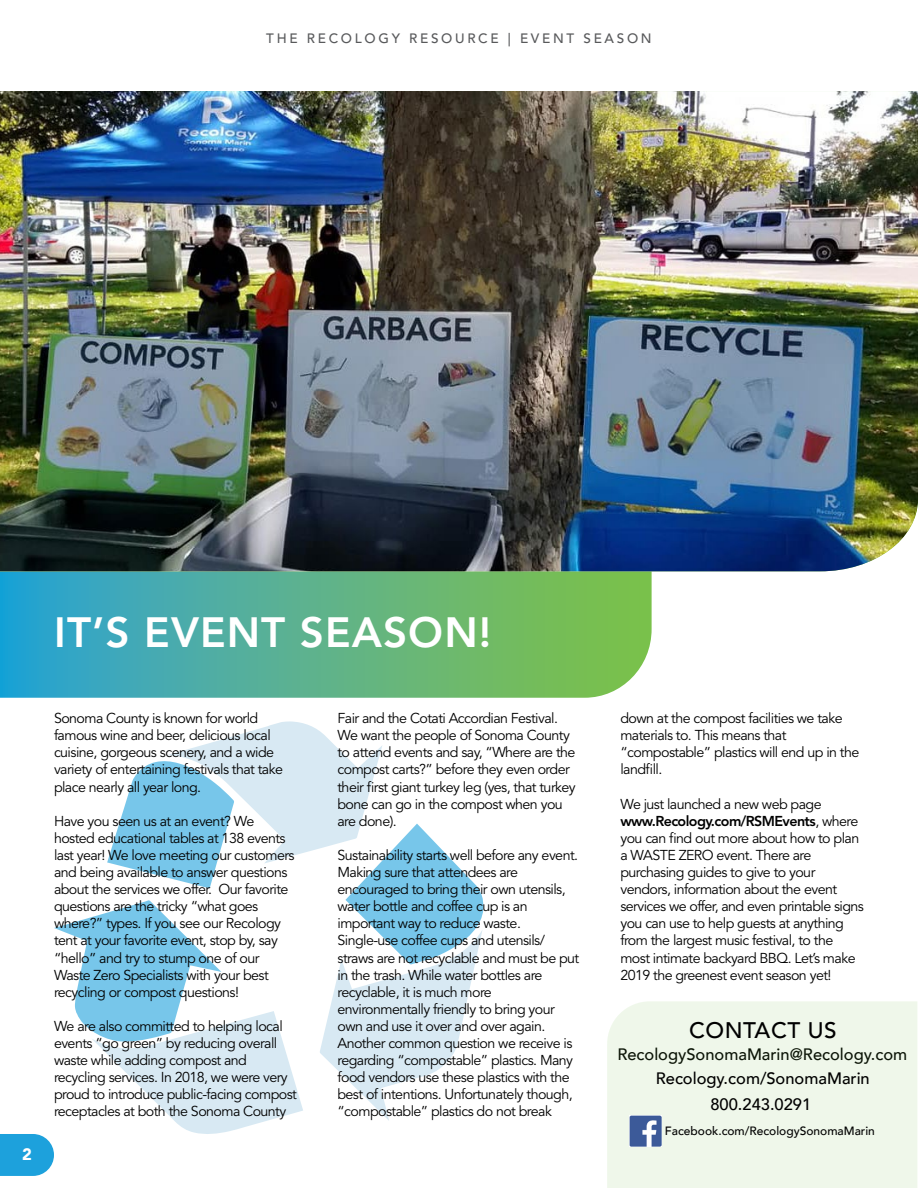
<style>
.page{position:relative;width:918px;height:1188px;background:#fff}
.page>*{position:absolute;margin:0;border:0;box-sizing:border-box;transform-origin:0 0}
.t1{font:800 42px "Avenir LT Std";letter-spacing:.025em;color:#fff}
.t2{font:500 22.5px "Avenir";letter-spacing:.025em;color:#000}
.t3{font:500 16.5px/23.5px "Avenir";color:#000;text-align:center}
.t4{font:900 16.5px "Avenir";color:#fff}
.t5{font:14.25px/17.1px "Avenir LT Std";letter-spacing:-.04em;color:#000}
.t6{font:500 13.5px "Avenir LT Std";letter-spacing:.2em;color:#58595b}
.t7{font:500 12px "Avenir";color:#000}
.s1{font-weight:800}
</style>
<div class="page">
<svg style="left:0;top:721px;width:484px;height:455px"></svg>
<svg style="left:0;top:571px;width:652px;height:127px;background:#5ab28d"></svg>
<img style="left:0;top:91px;width:918px;height:480px">
<div style="left:607px;top:1001px;width:310px;height:187px;background:#eff7ea"></div>
<img style="left:629px;top:1116px;width:32px;height:30px">
<p class="t6" style="left:266px;top:30px;width:387px">THE RECOLOGY RESOURCE | EVENT SEASON</p>
<h1 class="t1" style="left:54px;top:608px;width:438px">IT’S EVENT SEASON!</h1>
<p class="t4" style="left:22px;top:1140px;width:11px">2</p>
<p class="t5" style="left:54px;top:710px;width:231px">Sonoma County is known for world famous wine and beer, delicious local cuisine, gorgeous scenery, and a wide variety of entertaining festivals that take place nearly all year long.</p>
<p class="t5" style="left:54px;top:813px;width:242px">Have you seen us at an event? We hosted educational tables at 138 events last year! We love meeting our customers and being available to answer questions about the services we offer. Our favorite questions are the tricky “what goes where?” types. If you see our Recology tent at your favorite event, stop by, say “hello” and try to stump one of our Waste Zero Specialists with your best recycling or compost questions!</p>
<p class="t5" style="left:54px;top:1018px;width:244px">We are also committed to helping local events “go green” by reducing overall waste while adding compost and recycling services. In 2018, we were very proud to introduce public-facing compost receptacles at both the Sonoma County</p>
<p class="t5" style="left:338px;top:710px;width:240px">Fair and the Cotati Accordian Festival.<br>We want the people of Sonoma County to attend events and say, “Where are the compost carts?” before they even order their first giant turkey leg (yes, that turkey bone can go in the compost when you are done).</p>
<p class="t5" style="left:338px;top:847px;width:243px">Sustainability starts well before any event.<br>Making sure that attendees are encouraged to bring their own utensils, water bottle and coffee cup is an important way to reduce waste.<br>Single-use coffee cups and utensils/ straws are not recyclable and must be put in the trash. While water bottles are recyclable, it is much more environmentally friendly to bring your own and use it over and over again.<br>Another common question we receive is regarding “compostable” plastics. Many food vendors use these plastics with the best of intentions. Unfortunately though, “compostable” plastics do not break</p>
<p class="t5" style="left:620px;top:710px;width:240px">down at the compost facilities we take materials to. This means that “compostable” plastics will end up in the landfill.</p>
<p class="t5" style="left:620px;top:796px;width:245px">We just launched a new web page <span class="s1">www.Recology.com/RSMEvents</span>, where you can find out more about how to plan a WASTE ZERO event. There are purchasing guides to give to your vendors, information about the event services we offer, and even printable signs you can use to help guests at anything from the largest music festival, to the most intimate backyard BBQ. Let’s make 2019 the greenest event season yet!</p>
<h2 class="t2" style="left:689px;top:1010px;width:149px">CONTACT US</h2>
<p class="t3" style="left:617px;top:1042px;width:291px">RecologySonomaMarin@Recology.com<br>Recology.com/SonomaMarin</p>
<p class="t3" style="left:710px;top:1092px;width:102px">800.243.0291</p>
<p class="t7" style="left:665px;top:1120px;width:211px">Facebook.com/RecologySonomaMarin</p>
</div>
